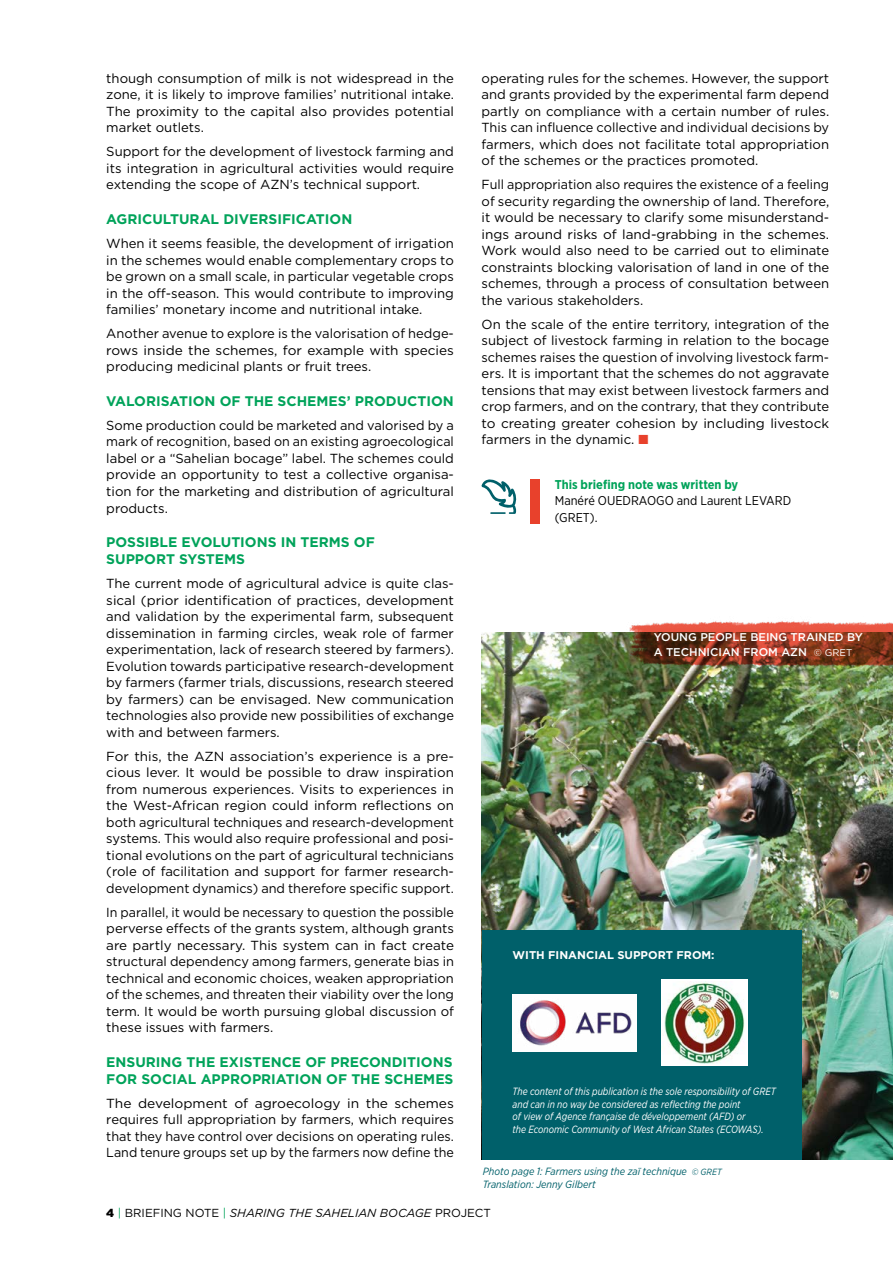
<style>
.page{position:relative;width:893px;height:1263px;background:#fff}
.page>*{position:absolute;margin:0;border:0;box-sizing:border-box;transform-origin:0 0}
.t1{font:700 13.8px/16.8px "Gotham";color:#00a35a}
.t2{font:13.2px/16.5px "Gotham";color:#000;text-align:justify}
.t3{font:13.2px/16.5px "Gotham";color:#000;text-align:justify;scale:.95 1}
.t4{font:13.2px/16.5px "Gotham";color:#000;text-align:justify;scale:.96 1}
.t5{font:13.2px/16.5px "Gotham";color:#000;text-align:justify;scale:1.05 1}
.t6{font:12.75px/16.5px "Gotham Narrow";color:#000}
.t7{font:700 12.75px "Gotham Narrow";color:#00a35a}
.t8{font:italic 11.7px "Gotham";color:#000}
.t9{font:500 11.25px/15px "Gotham";color:#fff}
.t10{font:700 11.25px "Gotham";color:#fff}
.t11{font:italic 10.5px/12.8px "Gotham Narrow";color:#fff;scale:.93 1}
.t12{font:italic 10.5px/13.5px "Gotham Narrow";color:#00606a}
.s1{color:#e8412c}
.s2{font-weight:400;font-size:9.75px}
.s3{font-size:9px}
.s4{font-weight:900;font-style:normal}
.s5{font-style:normal;color:#00a35a}
.s6{font-style:normal}
</style>
<div class="page">
<div style="left:531px;top:479px;width:9px;height:45px;background:#e8412c"></div>
<svg style="left:481px;top:479px;width:36px;height:35px"></svg>
<img style="left:482px;top:632px;width:411px;height:528px">
<div style="left:482px;top:930px;width:319px;height:230px;background:#00606a"></div>
<img style="left:513px;top:994px;width:124px;height:57px">
<div style="left:661px;top:979px;width:87px;height:87px;background:#fff"></div>
<img style="left:661px;top:981px;width:84px;height:82px">
<img style="left:626px;top:621px;width:267px;height:48px">
<p class="t2" style="left:106px;top:70px;width:349px">though consumption of milk is not widespread in the zone, it is likely to improve families’ nutritional intake.<br>The proximity to the capital also provides potential market outlets.</p>
<p class="t2" style="left:106px;top:143px;width:349px">Support for the development of livestock farming and its integration in agricultural activities would require extending the scope of AZN’s technical support.</p>
<p class="t1" style="left:106px;top:211px;width:247px">AGRICULTURAL DIVERSIFICATION</p>
<p class="t2" style="left:106px;top:235px;width:349px">When it seems feasible, the development of irrigation in the schemes would enable complementary crops to be grown on a small scale, in particular vegetable crops in the off-season. This would contribute to improving families’ monetary income and nutritional intake.</p>
<p class="t2" style="left:106px;top:325px;width:349px">Another avenue to explore is the valorisation of hedge&shy;rows inside the schemes, for example with species producing medicinal plants or fruit trees.</p>
<p class="t1" style="left:106px;top:393px;width:349px">VALORISATION OF THE SCHEMES’ PRODUCTION</p>
<p class="t2" style="left:106px;top:417px;width:349px">Some production could be marketed and valorised by a mark of recognition, based on an existing agroecological label or a “Sahelian bocage” label. The schemes could provide an opportunity to test a collective organisa&shy;tion for the marketing and distribution of agricultural products.</p>
<p class="t1" style="left:106px;top:534px;width:270px">POSSIBLE EVOLUTIONS IN TERMS OF<br>SUPPORT SYSTEMS</p>
<p class="t2" style="left:106px;top:575px;width:349px">The current mode of agricultural advice is quite clas&shy;sical (prior identification of practices, development and validation by the experimental farm, subsequent dissemination in farming circles, weak role of farmer experimentation, lack of research steered by farmers).<br>Evolution towards participative research-development by farmers (farmer trials, discussions, research steered by farmers) can be envisaged. New communication technologies also provide new possibilities of exchange with and between farmers.</p>
<p class="t2" style="left:106px;top:747px;width:349px">For this, the AZN association’s experience is a pre&shy;cious lever. It would be possible to draw inspiration from numerous experiences. Visits to experiences in the West-African region could inform reflections on both agricultural techniques and research-development systems. This would also require professional and posi&shy;tional evolutions on the part of agricultural technicians (role of facilitation and support for farmer research&shy;development dynamics) and therefore specific support.</p>
<p class="t3" style="left:106px;top:903px;width:367px">In parallel, it would be necessary to question the possible perverse effects of the grants system, although grants are partly necessary. This system can in fact create structural dependency among farmers, generate bias in technical and economic choices, weaken appropriation of the schemes, and threaten their viability over the long term. It would be worth pursuing global discussion of these issues with farmers.</p>
<p class="t1" style="left:106px;top:1054px;width:349px">ENSURING THE EXISTENCE OF PRECONDITIONS<br>FOR SOCIAL APPROPRIATION OF THE SCHEMES</p>
<p class="t5" style="left:106px;top:1095px;width:333px">The development of agroecology in the schemes requires full appropriation by farmers, which requires that they have control over decisions on operating rules.<br>Land tenure groups set up by the farmers now define the</p>
<p class="t2" style="left:482px;top:70px;width:349px">operating rules for the schemes. However, the support and grants provided by the experimental farm depend partly on compliance with a certain number of rules.<br>This can influence collective and individual decisions by farmers, which does not facilitate total appropriation of the schemes or the practices promoted.</p>
<p class="t4" style="left:482px;top:176px;width:364px">Full appropriation also requires the existence of a feeling of security regarding the ownership of land. Therefore, it would be necessary to clarify some misunderstand&shy;ings around risks of land-grabbing in the schemes.<br>Work would also need to be carried out to eliminate constraints blocking valorisation of land in one of the schemes, through a process of consultation between the various stakeholders.</p>
<p class="t2" style="left:482px;top:315px;width:349px">On the scale of the entire territory, integration of the subject of livestock farming in relation to the bocage schemes raises the question of involving livestock farm&shy;ers. It is important that the schemes do not aggravate tensions that may exist between livestock farmers and crop farmers, and on the contrary, that they contribute to creating greater cohesion by including livestock farmers in the dynamic. <span class="s1">■</span></p>
<p class="t7" style="left:555px;top:476px;width:185px">This briefing note was written by</p>
<p class="t6" style="left:555px;top:492px;width:238px">Manéré OUEDRAOGO and Laurent LEVARD (GRET).</p>
<p class="t9" style="left:654px;top:629px;width:211px">YOUNG PEOPLE BEING TRAINED BY<br>A TECHNICIAN FROM AZN <span class="s2">© GRET</span></p>
<p class="t10" style="left:513px;top:948px;width:204px">WITH FINANCIAL SUPPORT FROM:</p>
<p class="t11" style="left:513px;top:1085px;width:285px">The content of this publication is the sole responsibility of GRET and can in no way be considered as reflecting the point<br>of view of Agence française de développement (AFD) or<br>the Economic Community of West African States (ECOWAS).</p>
<p class="t12" style="left:483px;top:1164px;width:240px">Photo page 1: Farmers using the zaï technique <span class="s3">© GRET<br></span>Translation: Jenny Gilbert</p>
<p class="t8" style="left:106px;top:1205px;width:386px"><span class="s4">4</span> <span class="s5">|</span> <span class="s6">BRIEFING NOTE</span> <span class="s5">|</span> SHARING THE SAHELIAN BOCAGE <span class="s6">PROJECT</span></p>
</div>
